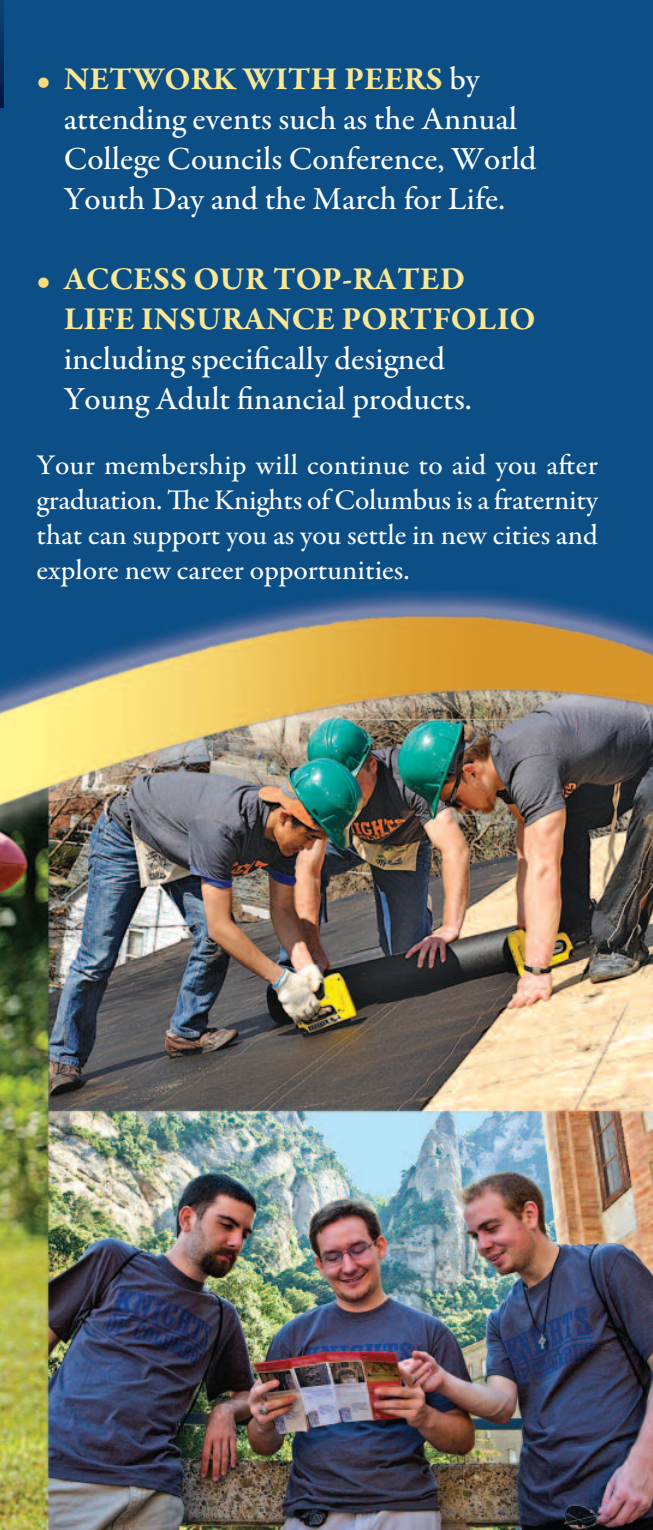
<style>
.page{position:relative;width:653px;height:1530px;background:#fff}
.page>*{position:absolute;margin:0;border:0;box-sizing:border-box;transform-origin:0 0}
.t1{font:500 32.5px/40px "Garamond Premr Pro";color:#fff}
.t2{font:700 32.5px/40px "Garamond Premr Pro";color:#f9e795}
.t3{font:500 28.75px/35px "Garamond Premr Pro";color:#fff;text-align:justify}
.s1{color:#f8db7d}
.s2{font-weight:700;color:#f9e795}
.s3{font-weight:500;color:#f8db7d}
</style>
<div class="page">
<img style="left:0;top:0;width:652px;height:1530px">
<svg style="left:0;top:0;width:4px;height:108px"></svg>
<p class="t1" style="left:64px;top:61px;width:474px;text-indent:-27px"><span class="s1">•</span> <span class="s2">NETWORK WITH PEERS</span> by attending events such as the Annual<br>College Councils Conference, World<br>Youth Day and the March for life.</p>
<p class="t2" style="left:64px;top:261px;width:473px;text-indent:-27px"><span class="s3">•</span> ACCESS OUR TOP-RATED<br>LIFE INSURANCE PORTFOLIO</p>
<p class="t1" style="left:64px;top:341px;width:409px">including specifically designed<br>Young Adult financial products.</p>
<p class="t3" style="left:36px;top:450px;width:563px">Your membership will continue to aid you after graduation. The Knights of Columbus is a fraternity that can support you as you settle in new cities and explore new career opportunities.</p>
</div>
